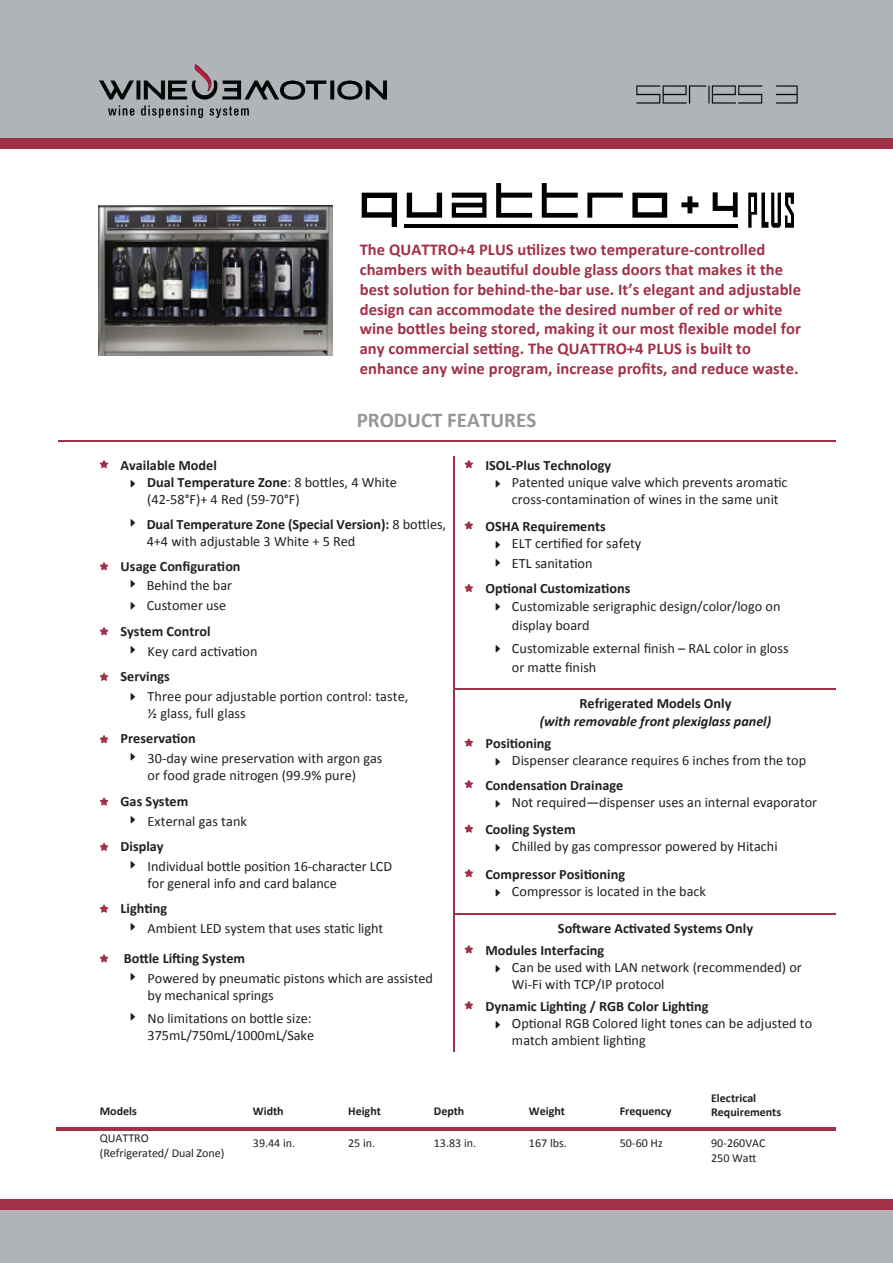
<style>
.page{position:relative;width:893px;height:1263px;background:#fff}
.page>*{position:absolute;margin:0;border:0;box-sizing:border-box;transform-origin:0 0}
.t1{font:700 21px "Calibri";color:#949698}
.t2{font:700 16.5px/19.8px "Calibri";letter-spacing:.005em;color:#a13149}
.t3{font:14.25px/17.1px "Calibri";color:#231f20}
.t4{font:700 14.25px "Calibri";color:#231f20}
.t5{font:italic 700 14.25px "Calibri";color:#231f20}
.t6{font:12px/14.4px "Calibri";color:#231f20}
.t7{font:700 12px/14.4px "Calibri";color:#231f20}
.s1{font-weight:700}
</style>
<div class="page">
<div style="left:0;top:0;width:893px;height:147px;background:#b1b4b6"></div>
<div style="left:0;top:138px;width:893px;height:10px;background:#a13149"></div>
<hr style="left:58px;top:441px;width:778px;height:1px;background:#a13149">
<hr style="left:454px;top:688px;width:382px;height:2px;background:#a13149">
<hr style="left:453px;top:456px;width:1px;height:596px;background:#a13149">
<img style="left:100px;top:64px;width:286px;height:53px">
<div style="left:0;top:1199px;width:893px;height:64px;background:#b1b4b6"></div>
<div style="left:0;top:1199px;width:893px;height:11px;background:#a13149"></div>
<svg style="left:464px;top:460px;width:9px;height:8px"></svg>
<svg style="left:464px;top:521px;width:9px;height:8px"></svg>
<svg style="left:464px;top:738px;width:9px;height:9px"></svg>
<svg style="left:464px;top:780px;width:9px;height:8px"></svg>
<svg style="left:464px;top:824px;width:9px;height:9px"></svg>
<svg style="left:464px;top:584px;width:9px;height:8px"></svg>
<svg style="left:100px;top:460px;width:8px;height:8px"></svg>
<svg style="left:100px;top:562px;width:8px;height:8px"></svg>
<svg style="left:100px;top:627px;width:8px;height:8px"></svg>
<svg style="left:100px;top:673px;width:8px;height:8px"></svg>
<svg style="left:100px;top:735px;width:8px;height:8px"></svg>
<svg style="left:100px;top:797px;width:8px;height:9px"></svg>
<svg style="left:100px;top:843px;width:8px;height:8px"></svg>
<svg style="left:100px;top:904px;width:8px;height:9px"></svg>
<svg style="left:100px;top:954px;width:8px;height:8px"></svg>
<svg style="left:464px;top:869px;width:9px;height:8px"></svg>
<hr style="left:454px;top:913px;width:382px;height:1px;background:#a13149">
<svg style="left:464px;top:945px;width:9px;height:8px"></svg>
<svg style="left:464px;top:1001px;width:9px;height:8px"></svg>
<hr style="left:57px;top:1127px;width:779px;height:3px;background:#a13149">
<img style="left:98px;top:205px;width:235px;height:150px">
<svg style="left:452px;top:193px;width:34px;height:25px"></svg>
<svg style="left:362px;top:193px;width:35px;height:34px"></svg>
<svg style="left:407px;top:193px;width:35px;height:25px"></svg>
<svg style="left:496px;top:183px;width:36px;height:35px"></svg>
<svg style="left:632px;top:193px;width:35px;height:25px"></svg>
<svg style="left:587px;top:193px;width:36px;height:25px"></svg>
<svg style="left:542px;top:183px;width:36px;height:35px"></svg>
<svg style="left:713px;top:192px;width:25px;height:25px"></svg>
<svg style="left:681px;top:196px;width:17px;height:17px"></svg>
<hr style="left:404px;top:224px;width:334px;height:4px;background:#010101">
<svg style="left:748px;top:193px;width:46px;height:35px"></svg>
<hr style="left:751px;top:197px;width:3px;height:14px;background:#fff">
<img style="left:636px;top:85px;width:162px;height:19px">
<p class="t2" style="left:360px;top:240px;width:443px">The QUATTRO+4 PLUS utilizes two temperature-controlled chambers with beautiful double glass doors that makes it the best solution for behind-the-bar use. It’s elegant and adjustable design can accommodate the desired number of red or white wine bottles being stored, making it our most flexible model for any commercial setting. The QUATTRO+4 PLUS is built to enhance any wine program, increase profits, and reduce waste.</p>
<p class="t4" style="left:121px;top:456px;width:98px">Available Model</p>
<h1 class="t1" style="left:357px;top:406px;width:181px">PRODUCT FEATURES</h1>
<p class="t4" style="left:485px;top:456px;width:127px">ISOL-Plus Technology</p>
<p class="t3" style="left:147px;top:474px;width:251px"><span class="s1">Dual Temperature Zone</span>: 8 bottles, 4 White (42-58°F)+ 4 Red (59-70°F)</p>
<p class="t3" style="left:147px;top:516px;width:301px"><span class="s1">Dual Temperature Zone (Special Version):</span> 8 bottles,<br>4+4 with adjustable 3 White + 5 Red</p>
<p class="t4" style="left:121px;top:557px;width:121px">Usage Configuration</p>
<p class="t3" style="left:147px;top:576px;width:87px;line-height:20px">Behind the bar<br>Customer use</p>
<p class="t4" style="left:121px;top:622px;width:92px">System Control</p>
<p class="t3" style="left:148px;top:642px;width:111px">Key card activation</p>
<p class="t4" style="left:121px;top:667px;width:51px">Servings</p>
<p class="t3" style="left:148px;top:688px;width:262px">Three pour adjustable portion control: taste, ½ glass, full glass</p>
<p class="t4" style="left:121px;top:730px;width:77px">Preservation</p>
<p class="t3" style="left:148px;top:750px;width:236px">30-day wine preservation with argon gas or food grade nitrogen (99.9% pure)</p>
<p class="t4" style="left:121px;top:792px;width:69px">Gas System</p>
<p class="t3" style="left:148px;top:812px;width:101px">External gas tank</p>
<p class="t4" style="left:121px;top:837px;width:44px">Display</p>
<p class="t3" style="left:148px;top:858px;width:246px">Individual bottle position 16-character LCD for general info and card balance</p>
<p class="t4" style="left:121px;top:899px;width:48px">Lighting</p>
<p class="t3" style="left:148px;top:920px;width:237px">Ambient LED system that uses static light</p>
<p class="t4" style="left:124px;top:949px;width:123px">Bottle Lifting System</p>
<p class="t3" style="left:148px;top:969px;width:287px">Powered by pneumatic pistons which are assisted by mechanical springs</p>
<p class="t3" style="left:148px;top:1010px;width:168px">No limitations on bottle size:<br>375mL/750mL/1000mL/Sake</p>
<p class="t3" style="left:512px;top:474px;width:277px">Patented unique valve which prevents aromatic cross-contamination of wines in the same unit</p>
<p class="t4" style="left:485px;top:517px;width:122px">OSHA Requirements</p>
<p class="t3" style="left:512px;top:534px;width:131px;line-height:19.5px">ELT certified for safety<br>ETL sanitation</p>
<p class="t4" style="left:485px;top:579px;width:147px">Optional Customizations</p>
<p class="t3" style="left:512px;top:596px;width:270px;line-height:19.5px">Customizable serigraphic design/color/logo on display board</p>
<p class="t3" style="left:512px;top:638px;width:278px;line-height:19.5px">Customizable external finish – RAL color in gloss or matte finish</p>
<p class="t4" style="left:580px;top:695px;width:153px">Refrigerated Models Only</p>
<p class="t5" style="left:540px;top:712px;width:233px">(with removable front plexiglass panel)</p>
<p class="t4" style="left:485px;top:734px;width:67px">Positioning</p>
<p class="t3" style="left:512px;top:752px;width:296px">Dispenser clearance requires 6 inches from the top</p>
<p class="t4" style="left:485px;top:776px;width:139px">Condensation Drainage</p>
<p class="t3" style="left:512px;top:794px;width:307px">Not required—dispenser uses an internal evaporator</p>
<p class="t4" style="left:485px;top:820px;width:92px">Cooling System</p>
<p class="t3" style="left:512px;top:838px;width:267px">Chilled by gas compressor powered by Hitachi</p>
<p class="t4" style="left:485px;top:865px;width:141px">Compressor Positioning</p>
<p class="t3" style="left:512px;top:883px;width:196px">Compressor is located in the back</p>
<p class="t4" style="left:558px;top:919px;width:197px">Software Activated Systems Only</p>
<p class="t4" style="left:485px;top:941px;width:120px">Modules Interfacing</p>
<p class="t3" style="left:512px;top:959px;width:291px">Can be used with LAN network (recommended) or<br>Wi-Fi with TCP/IP protocol</p>
<p class="t4" style="left:485px;top:997px;width:225px">Dynamic Lighting / RGB Color Lighting</p>
<p class="t3" style="left:512px;top:1015px;width:302px">Optional RGB Colored light tones can be adjusted to match ambient lighting</p>
<p class="t7" style="left:100px;top:1104px;width:39px">Models</p>
<p class="t6" style="left:100px;top:1131px;width:126px">QUATTRO<br>(Refrigerated/ Dual Zone)</p>
<p class="t7" style="left:253px;top:1104px;width:32px">Width</p>
<p class="t6" style="left:253px;top:1136px;width:44px">39.44 in.</p>
<p class="t7" style="left:348px;top:1104px;width:34px">Height</p>
<p class="t6" style="left:348px;top:1136px;width:29px">25 in.</p>
<p class="t7" style="left:434px;top:1104px;width:32px">Depth</p>
<p class="t6" style="left:434px;top:1136px;width:44px">13.83 in.</p>
<p class="t7" style="left:529px;top:1104px;width:38px">Weight</p>
<p class="t6" style="left:529px;top:1136px;width:39px">167 lbs.</p>
<p class="t7" style="left:620px;top:1104px;width:53px">Frequency</p>
<p class="t6" style="left:620px;top:1136px;width:45px">50-60 Hz</p>
<p class="t7" style="left:711px;top:1090px;width:72px">Electrical<br>Requirements</p>
<p class="t6" style="left:711px;top:1136px;width:56px">90-260VAC<br>250 Watt</p>
</div>
